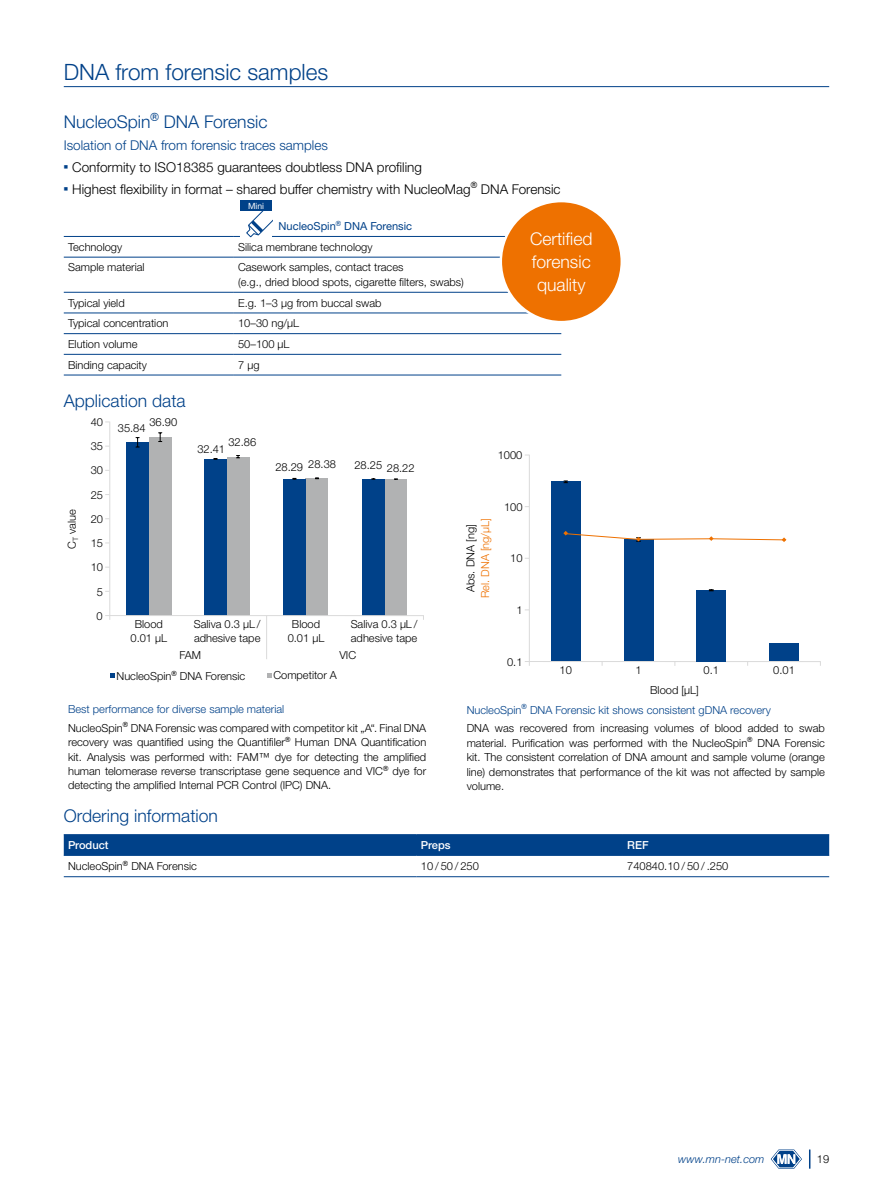
<style>
.page{position:relative;width:893px;height:1191px;background:#fff}
.page>*{position:absolute;margin:0;border:0;box-sizing:border-box;transform-origin:0 0}
.t1{font:300 22.5px "Helvetica Neue LTW1 G";color:#004189}
.t2{font:300 17.55px "Helvetica Neue LTW1 G";color:#004189}
.t3{font:300 17.55px/22.8px "Helvetica Neue LTW1 G";color:#fff;text-align:justify}
.t4{font:300 13.5px "Helvetica Neue LTW1 G";color:#000}
.t5{font:300 13.5px "Helvetica Neue LTW1 G";color:#004189}
.t6{font:300 11.1px/14.4px "Helvetica Neue LTW1 G";color:#000}
.t7{font:11.1px "Helvetica Neue LTW1 G";color:#004189}
.t8{font:500 11.1px "Helvetica Neue LTW1 G";color:#fff}
.t9{font:italic 300 11.1px "Helvetica Neue LTW1 G";color:#004189}
.t10{font:300 11.1px "Helvetica Neue LTW1 G";color:#ee7100}
.t11{font:8.55px "Helvetica Neue LTW1 G";color:#fff}
.s1{color:#004189}
</style>
<div class="page">
<svg style="left:809px;top:1149px;width:1px;height:19px"></svg>
<svg style="left:771px;top:1149px;width:31px;height:19px"></svg>
<hr style="left:64px;top:86px;width:765px;height:1px;background:#004189">
<hr style="left:64px;top:257px;width:170px;height:1px;background:#004189">
<hr style="left:234px;top:257px;width:327px;height:1px;background:#004189">
<hr style="left:64px;top:292px;width:170px;height:1px;background:#004189">
<hr style="left:234px;top:292px;width:327px;height:1px;background:#004189">
<hr style="left:64px;top:313px;width:170px;height:1px;background:#004189">
<hr style="left:234px;top:313px;width:327px;height:1px;background:#004189">
<hr style="left:64px;top:333px;width:170px;height:1px;background:#004189">
<hr style="left:234px;top:333px;width:327px;height:1px;background:#004189">
<hr style="left:64px;top:354px;width:170px;height:1px;background:#004189">
<hr style="left:234px;top:354px;width:327px;height:1px;background:#004189">
<hr style="left:64px;top:236px;width:170px;height:1px;background:#004189">
<hr style="left:234px;top:236px;width:327px;height:1px;background:#004189">
<hr style="left:64px;top:375px;width:170px;height:1px;background:#004189">
<hr style="left:234px;top:375px;width:327px;height:1px;background:#004189">
<svg style="left:110px;top:673px;width:5px;height:4px"></svg>
<hr style="left:266px;top:615px;width:1px;height:44px;background:#dadada">
<hr style="left:109px;top:421px;width:1px;height:199px;background:#dadada">
<div style="left:149px;top:437px;width:22px;height:178px;background:#b1b2b3"></div>
<svg style="left:158px;top:432px;width:4px;height:10px"></svg>
<div style="left:227px;top:456px;width:22px;height:159px;background:#b1b2b3"></div>
<svg style="left:236px;top:455px;width:4px;height:3px"></svg>
<div style="left:306px;top:478px;width:22px;height:137px;background:#b1b2b3"></div>
<div style="left:385px;top:479px;width:22px;height:136px;background:#b1b2b3"></div>
<div style="left:126px;top:442px;width:23px;height:173px;background:#004189"></div>
<svg style="left:136px;top:437px;width:3px;height:10px"></svg>
<div style="left:204px;top:459px;width:23px;height:156px;background:#004189"></div>
<div style="left:283px;top:479px;width:23px;height:136px;background:#004189"></div>
<div style="left:362px;top:479px;width:23px;height:136px;background:#004189"></div>
<hr style="left:105px;top:615px;width:319px;height:1px;background:#dadada">
<svg style="left:267px;top:673px;width:4px;height:4px"></svg>
<hr style="left:525px;top:661px;width:296px;height:1px;background:#dadada">
<hr style="left:529px;top:454px;width:1px;height:212px;background:#dadada">
<div style="left:551px;top:482px;width:30px;height:179px;background:#004189"></div>
<div style="left:624px;top:539px;width:29px;height:122px;background:#004189"></div>
<div style="left:697px;top:590px;width:29px;height:71px;background:#004189"></div>
<div style="left:769px;top:643px;width:30px;height:18px;background:#004189"></div>
<svg style="left:564px;top:480px;width:4px;height:3px"></svg>
<svg style="left:563px;top:531px;width:223px;height:11px"></svg>
<div style="left:64px;top:835px;width:765px;height:20px;background:#004189"></div>
<hr style="left:64px;top:834px;width:353px;height:1px;background:#004189">
<hr style="left:417px;top:834px;width:206px;height:1px;background:#004189">
<hr style="left:623px;top:834px;width:206px;height:1px;background:#004189">
<hr style="left:64px;top:855px;width:353px;height:1px;background:#004189">
<hr style="left:417px;top:855px;width:206px;height:1px;background:#004189">
<hr style="left:623px;top:855px;width:206px;height:1px;background:#004189">
<hr style="left:64px;top:876px;width:353px;height:1px;background:#004189">
<hr style="left:417px;top:876px;width:206px;height:1px;background:#004189">
<hr style="left:623px;top:876px;width:206px;height:1px;background:#004189">
<div style="left:240px;top:200px;width:32px;height:40px;background:#fff"></div>
<div style="left:240px;top:200px;width:32px;height:11px;background:#004189"></div>
<svg style="left:246px;top:211px;width:26px;height:27px"></svg>
<div style="left:501px;top:201px;width:121px;height:121px;background:#ee7100;border-radius:50%"></div>
<div style="left:500px;top:200px;width:123px;height:123px;border:2px solid #fff;border-radius:50%"></div>
<h1 class="t1" style="left:64px;top:58px;width:266px">DNA from forensic samples</h1>
<h2 class="t2" style="left:64px;top:111px;width:205px">NucleoSpin<sup>®</sup> DNA Forensic</h2>
<p class="t5" style="left:64px;top:137px;width:266px">Isolation of DNA from forensic traces samples</p>
<p class="t4" style="left:64px;top:159px;width:360px"><sup>■</sup> Conformity to ISO18385 guarantees doubtless DNA profiling</p>
<p class="t4" style="left:64px;top:181px;width:498px"><sup>■</sup> Highest flexibility in format – shared buffer chemistry with NucleoMag<sup>®</sup> DNA Forensic</p>
<p class="t7" style="left:279px;top:219px;width:135px">NucleoSpin<sup>®</sup> DNA Forensic</p>
<p class="t6" style="left:68px;top:239px;width:56px">Technology</p>
<p class="t6" style="left:238px;top:239px;width:136px">Silica membrane technology</p>
<p class="t6" style="left:68px;top:260px;width:78px">Sample material</p>
<p class="t6" style="left:238px;top:260px;width:227px">Casework samples, contact traces<br>(e.g., dried blood spots, cigarette filters, swabs)</p>
<p class="t6" style="left:68px;top:295px;width:58px">Typical yield</p>
<p class="t6" style="left:238px;top:295px;width:145px">E.g. 1–3 μg from buccal swab</p>
<p class="t6" style="left:68px;top:316px;width:102px">Typical concentration</p>
<p class="t6" style="left:238px;top:316px;width:63px">10–30 ng/μL</p>
<p class="t6" style="left:68px;top:337px;width:71px">Elution volume</p>
<p class="t6" style="left:238px;top:337px;width:53px">50–100 μL</p>
<p class="t6" style="left:68px;top:357px;width:80px">Binding capacity</p>
<p class="t6" style="left:238px;top:357px;width:23px">7 µg</p>
<h2 class="t2" style="left:64px;top:389px;width:123px">Application data</h2>
<p class="t11" style="left:248px;top:200px;width:18px">Mini</p>
<h2 class="t3" style="left:530px;top:227px;width:64px">Certified forensic quality</h2>
<p class="t6" style="left:65px;top:549px;width:41px;rotate:-90deg">C<sub>T</sub> value</p>
<p class="t6" style="left:91px;top:415px;width:14px">40</p>
<p class="t6" style="left:91px;top:439px;width:14px">35</p>
<p class="t6" style="left:91px;top:463px;width:14px">30</p>
<p class="t6" style="left:91px;top:487px;width:14px">25</p>
<p class="t6" style="left:91px;top:512px;width:14px">20</p>
<p class="t6" style="left:91px;top:536px;width:14px">15</p>
<p class="t6" style="left:91px;top:560px;width:14px">10</p>
<p class="t6" style="left:97px;top:584px;width:8px">5</p>
<p class="t6" style="left:97px;top:609px;width:8px">0</p>
<p class="t6" style="left:149px;top:415px;width:29px">36.90</p>
<p class="t6" style="left:118px;top:421px;width:29px">35.84</p>
<p class="t6" style="left:228px;top:434px;width:29px">32.86</p>
<p class="t6" style="left:197px;top:442px;width:29px">32.41</p>
<p class="t6" style="left:308px;top:457px;width:29px">28.38</p>
<p class="t6" style="left:354px;top:457px;width:29px">28.25</p>
<p class="t6" style="left:275px;top:460px;width:29px">28.29</p>
<p class="t6" style="left:387px;top:461px;width:29px">28.22</p>
<p class="t6" style="left:131px;top:616px;width:38px;text-align:center">Blood<br>0.01 μL</p>
<p class="t6" style="left:351px;top:616px;width:68px">Saliva 0.3 μL / adhesive tape</p>
<p class="t6" style="left:194px;top:616px;width:68px">Saliva 0.3 μL / adhesive tape</p>
<p class="t6" style="left:288px;top:616px;width:38px;text-align:center">Blood<br>0.01 μL</p>
<p class="t6" style="left:179px;top:647px;width:23px">FAM</p>
<p class="t6" style="left:339px;top:647px;width:18px">VIC</p>
<p class="t6" style="left:117px;top:669px;width:130px">NucleoSpin<sup>®</sup> DNA Forensic</p>
<p class="t6" style="left:273px;top:668px;width:65px">Competitor A</p>
<p class="t6" style="left:68px;top:699px;width:360px;line-height:18.8px"><span class="s1">Best performance for diverse sample material<br></span>NucleoSpin<sup>®</sup> DNA Forensic was compared with competitor kit „A“. Final DNA</p>
<p class="t6" style="left:68px;top:735px;width:360px;text-align:justify">recovery was quantified using the Quantifiler<sup>®</sup> Human DNA Quantification kit. Analysis was performed with: FAM™ dye for detecting the amplified human telomerase reverse transcriptase gene sequence and VIC<sup>®</sup> dye for detecting the amplified Internal PCR Control (IPC) DNA.</p>
<p class="t6" style="left:498px;top:448px;width:26px">1000</p>
<p class="t6" style="left:463px;top:592px;width:69px;rotate:-90deg">Abs. DNA [ng]</p>
<p class="t10" style="left:478px;top:598px;width:81px;rotate:-90deg">Rel. DNA [ng/μL]</p>
<p class="t6" style="left:504px;top:499px;width:20px">100</p>
<p class="t6" style="left:510px;top:551px;width:14px">10</p>
<p class="t6" style="left:516px;top:602px;width:8px">1</p>
<p class="t6" style="left:507px;top:654px;width:17px">0.1</p>
<p class="t6" style="left:560px;top:662px;width:14px">10</p>
<p class="t6" style="left:635px;top:662px;width:8px">1</p>
<p class="t6" style="left:703px;top:662px;width:17px">0.1</p>
<p class="t6" style="left:773px;top:662px;width:23px">0.01</p>
<p class="t6" style="left:650px;top:683px;width:50px">Blood [μL]</p>
<p class="t6" style="left:467px;top:700px;width:360px;line-height:18.8px"><span class="s1">NucleoSpin</span><sup>®</sup> <span class="s1">DNA Forensic kit shows consistent gDNA recovery<br></span>DNA was recovered from increasing volumes of blood added to swab</p>
<p class="t6" style="left:467px;top:735px;width:360px;text-align:justify">material. Purification was performed with the NucleoSpin<sup>®</sup> DNA Forensic kit. The consistent correlation of DNA amount and sample volume (orange line) demonstrates that performance of the kit was not affected by sample volume.</p>
<h2 class="t2" style="left:64px;top:804px;width:156px">Ordering information</h2>
<p class="t8" style="left:68px;top:838px;width:42px">Product</p>
<p class="t8" style="left:421px;top:838px;width:31px">Preps</p>
<p class="t8" style="left:627px;top:838px;width:23px">REF</p>
<p class="t6" style="left:68px;top:859px;width:130px">NucleoSpin<sup>®</sup> DNA Forensic</p>
<p class="t6" style="left:421px;top:858px;width:60px">10/50/250</p>
<p class="t6" style="left:627px;top:858px;width:103px">740840.10 / 50 / .250</p>
<p class="t9" style="left:678px;top:1152px;width:88px">www.mn-net.com</p>
<p class="t6" style="left:817px;top:1151px;width:14px">19</p>
</div>
